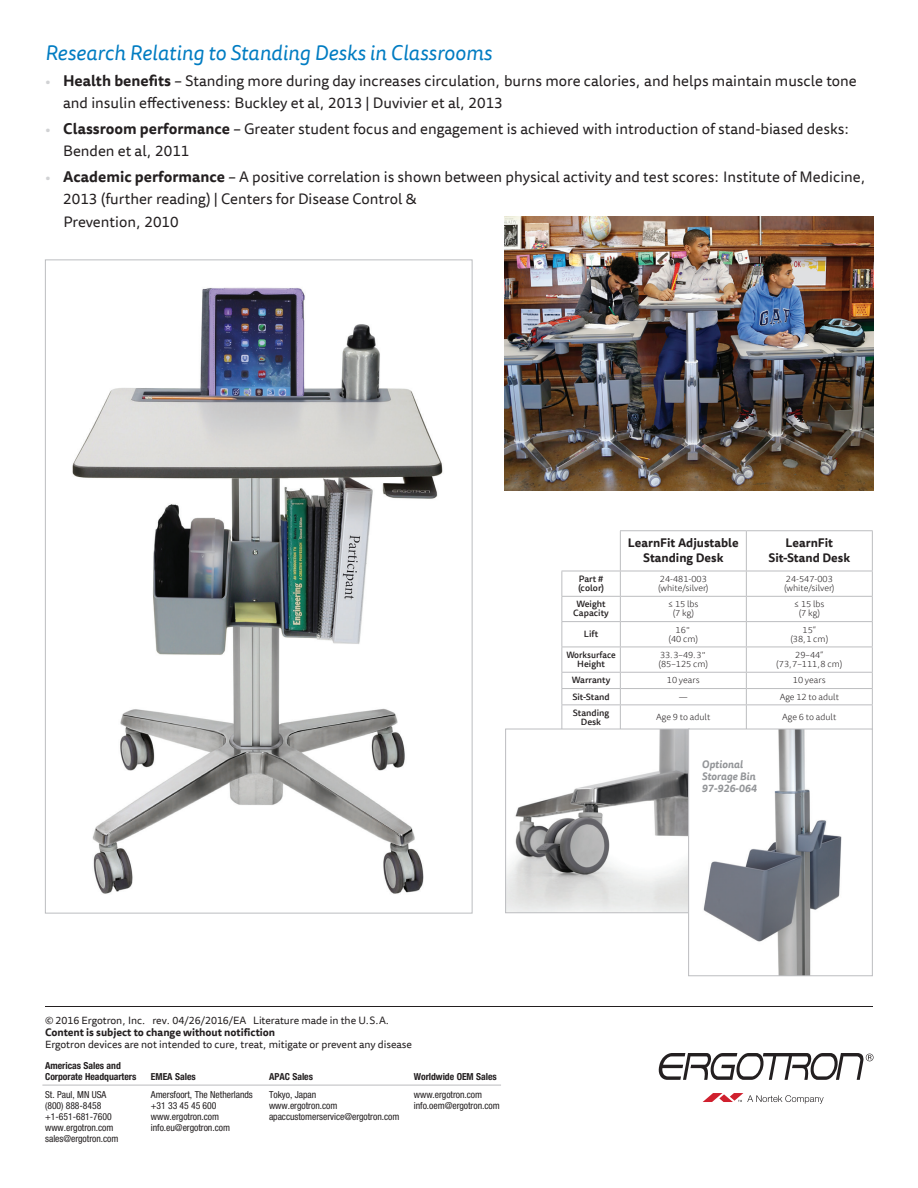
<style>
.page{position:relative;width:918px;height:1188px;background:#fff}
.page>*{position:absolute;margin:0;border:0;box-sizing:border-box;transform-origin:0 0}
.t1{font:italic 21px "Tisa Sans Offc";color:#007cc2}
.t2{font:15px/22.5px "Tisa Sans Offc";color:#231f20}
.t3{font:700 12px/15px "Tisa Sans Offc";color:#231f20;text-align:center}
.t4{font:10.5px "Tisa Sans Offc";letter-spacing:-.005em;color:#231f20}
.t5{font:700 10.5px "Tisa Sans Offc";letter-spacing:-.005em;color:#231f20}
.t6{font:italic 700 10.5px/12px "Tisa Sans Offc";color:#939598}
.t7{font:condensed 9.6px/11.1px "Helvetica Neue";letter-spacing:-.005em;color:#231f20}
.t8{font:700 condensed 9.6px/11.1px "Helvetica Neue";letter-spacing:-.005em;color:#231f20}
.t9{font:300 9px/9px "Tisa Sans Offc";color:#231f20;text-align:center}
.t10{font:500 9px/9px "Tisa Sans Offc";color:#231f20;text-align:center}
.t11{font:500 9px/9px "Tisa Sans Offc";color:#231f20;text-align:center;scale:.95 1}
.s1{color:#d1d2d4}
.s2{font-weight:700}
</style>
<div class="page">
<hr style="left:746px;top:531px;width:1px;height:40px;background:#bcbdc0">
<hr style="left:872px;top:531px;width:1px;height:40px;background:#bcbdc0">
<hr style="left:620px;top:596px;width:126px;height:1px;background:#bcbdc0">
<hr style="left:746px;top:596px;width:127px;height:1px;background:#bcbdc0">
<hr style="left:620px;top:621px;width:126px;height:1px;background:#bcbdc0">
<hr style="left:746px;top:621px;width:127px;height:1px;background:#bcbdc0">
<hr style="left:620px;top:647px;width:126px;height:1px;background:#bcbdc0">
<hr style="left:746px;top:647px;width:127px;height:1px;background:#bcbdc0">
<hr style="left:620px;top:672px;width:126px;height:1px;background:#bcbdc0">
<hr style="left:746px;top:672px;width:127px;height:1px;background:#bcbdc0">
<hr style="left:620px;top:688px;width:126px;height:1px;background:#bcbdc0">
<hr style="left:746px;top:688px;width:127px;height:1px;background:#bcbdc0">
<hr style="left:620px;top:704px;width:126px;height:1px;background:#bcbdc0">
<hr style="left:746px;top:704px;width:127px;height:1px;background:#bcbdc0">
<svg style="left:746px;top:572px;width:1px;height:157px"></svg>
<svg style="left:872px;top:572px;width:1px;height:157px"></svg>
<hr style="left:620px;top:530px;width:126px;height:1px;background:#bcbdc0">
<hr style="left:746px;top:530px;width:127px;height:1px;background:#bcbdc0">
<hr style="left:620px;top:571px;width:126px;height:1px;background:#bcbdc0">
<hr style="left:746px;top:571px;width:127px;height:1px;background:#bcbdc0">
<svg style="left:561px;top:570px;width:60px;height:159px"></svg>
<hr style="left:620px;top:531px;width:1px;height:40px;background:#bcbdc0">
<hr style="left:561px;top:571px;width:59px;height:1px;background:#bcbdc0">
<img style="left:72px;top:287px;width:371px;height:607px">
<hr style="left:45px;top:1006px;width:828px;height:1px;background:#231f20">
<svg style="left:659px;top:1053px;width:215px;height:27px"></svg>
<svg style="left:703px;top:1093px;width:121px;height:11px"></svg>
<img style="left:504px;top:216px;width:369px;height:274px">
<img style="left:507px;top:731px;width:181px;height:180px">
<div style="left:505px;top:729px;width:185px;height:184px;border:1px solid #bcbdc0"></div>
<img style="left:703px;top:731px;width:139px;height:243px">
<div style="left:688px;top:729px;width:185px;height:247px;border:1px solid #bcbdc0"></div>
<hr style="left:42px;top:1085px;width:351px;height:1px;background:#bbbcbe">
<hr style="left:393px;top:1085px;width:108px;height:1px;background:#bbbcbe">
<h1 class="t1" style="left:45px;top:41px;width:449px">Research Relating to Standing Desks in Classrooms</h1>
<p class="t2" style="left:63px;top:70px;width:795px;text-indent:-18px"><span class="s1">•</span> <span class="s2">Health benefits</span> – Standing more during day increases circulation, burns more calories, and helps maintain muscle tone and insulin effectiveness: Buckley et al, 2013 | Duvivier et al, 2013</p>
<p class="t2" style="left:63px;top:118px;width:788px;text-indent:-18px"><span class="s1">•</span> <span class="s2">Classroom performance</span> – Greater student focus and engagement is achieved with introduction of stand-biased desks:<br>Benden et al, 2011</p>
<p class="t2" style="left:63px;top:166px;width:804px;text-indent:-18px"><span class="s1">•</span> <span class="s2">Academic performance</span> – A positive correlation is shown between physical activity and test scores: Institute of Medicine,<br>2013 (further reading) | Centers for Disease Control &amp;<br>Prevention, 2010</p>
<p class="t3" style="left:628px;top:536px;width:112px">LearnFit Adjustable<br>Standing Desk</p>
<p class="t3" style="left:769px;top:536px;width:83px">LearnFit<br>Sit-Stand Desk</p>
<p class="t10" style="left:578px;top:575px;width:28px;text-align:left">Part # (color)</p>
<p class="t9" style="left:658px;top:575px;width:52px;text-align:left">24-481-003 (white/silver)</p>
<p class="t9" style="left:784px;top:575px;width:52px;text-align:left">24-547-003 (white/silver)</p>
<p class="t10" style="left:573px;top:600px;width:37px">Weight<br>Capacity</p>
<p class="t9" style="left:668px;top:600px;width:32px">≤ 15 lbs (7 kg)</p>
<p class="t9" style="left:794px;top:600px;width:32px">≤ 15 lbs (7 kg)</p>
<p class="t10" style="left:584px;top:630px;width:16px">Lift</p>
<p class="t9" style="left:668px;top:626px;width:31px">16" (40 cm)</p>
<p class="t9" style="left:790px;top:626px;width:39px">15”<br>(38,1 cm)</p>
<p class="t11" style="left:566px;top:651px;width:54px">Worksurface<br>Height</p>
<p class="t9" style="left:659px;top:651px;width:51px;text-align:left">33.3–49.3" (85–125 cm)</p>
<p class="t9" style="left:776px;top:651px;width:68px">29–44” (73,7–111,8 cm)</p>
<p class="t10" style="left:572px;top:676px;width:40px">Warranty</p>
<p class="t9" style="left:667px;top:676px;width:34px">10 years</p>
<p class="t9" style="left:793px;top:676px;width:34px">10 years</p>
<p class="t10" style="left:572px;top:693px;width:39px">Sit-Stand</p>
<p class="t9" style="left:679px;top:693px;width:10px">—</p>
<p class="t9" style="left:780px;top:693px;width:61px">Age 12 to adult</p>
<p class="t10" style="left:573px;top:709px;width:38px">Standing<br>Desk</p>
<p class="t9" style="left:656px;top:713px;width:56px">Age 9 to adult</p>
<p class="t9" style="left:782px;top:713px;width:56px">Age 6 to adult</p>
<p class="t4" style="left:45px;top:1014px;width:346px">© 2016 Ergotron, Inc. rev. 04/26/2016/EA Literature made in the U.S.A.</p>
<p class="t5" style="left:45px;top:1026px;width:232px">Content is subject to change without notifiction</p>
<p class="t4" style="left:45px;top:1038px;width:369px">Ergotron devices are not intended to cure, treat, mitigate or prevent any disease</p>
<p class="t8" style="left:45px;top:1059px;width:93px">Americas Sales and<br>Corporate Headquarters</p>
<p class="t8" style="left:151px;top:1070px;width:46px">EMEA Sales</p>
<p class="t8" style="left:269px;top:1070px;width:45px">APAC Sales</p>
<p class="t8" style="left:414px;top:1070px;width:85px">Worldwide OEM Sales</p>
<p class="t7" style="left:45px;top:1089px;width:75px">St. Paul, MN USA (800) 888-8458 +1-651-681-7600 www.ergotron.com sales@ergotron.com</p>
<p class="t7" style="left:151px;top:1089px;width:104px">Amersfoort, The Netherlands +31 33 45 45 600 www.ergotron.com info.eu@ergotron.com</p>
<p class="t7" style="left:269px;top:1089px;width:132px">Tokyo, Japan<br>www.ergotron.com apaccustomerservice@ergotron.com</p>
<p class="t7" style="left:414px;top:1089px;width:87px">www.ergotron.com info.oem@ergotron.com</p>
<p class="t6" style="left:702px;top:759px;width:57px">Optional<br>Storage Bin<br>97-926-064</p>
</div>
